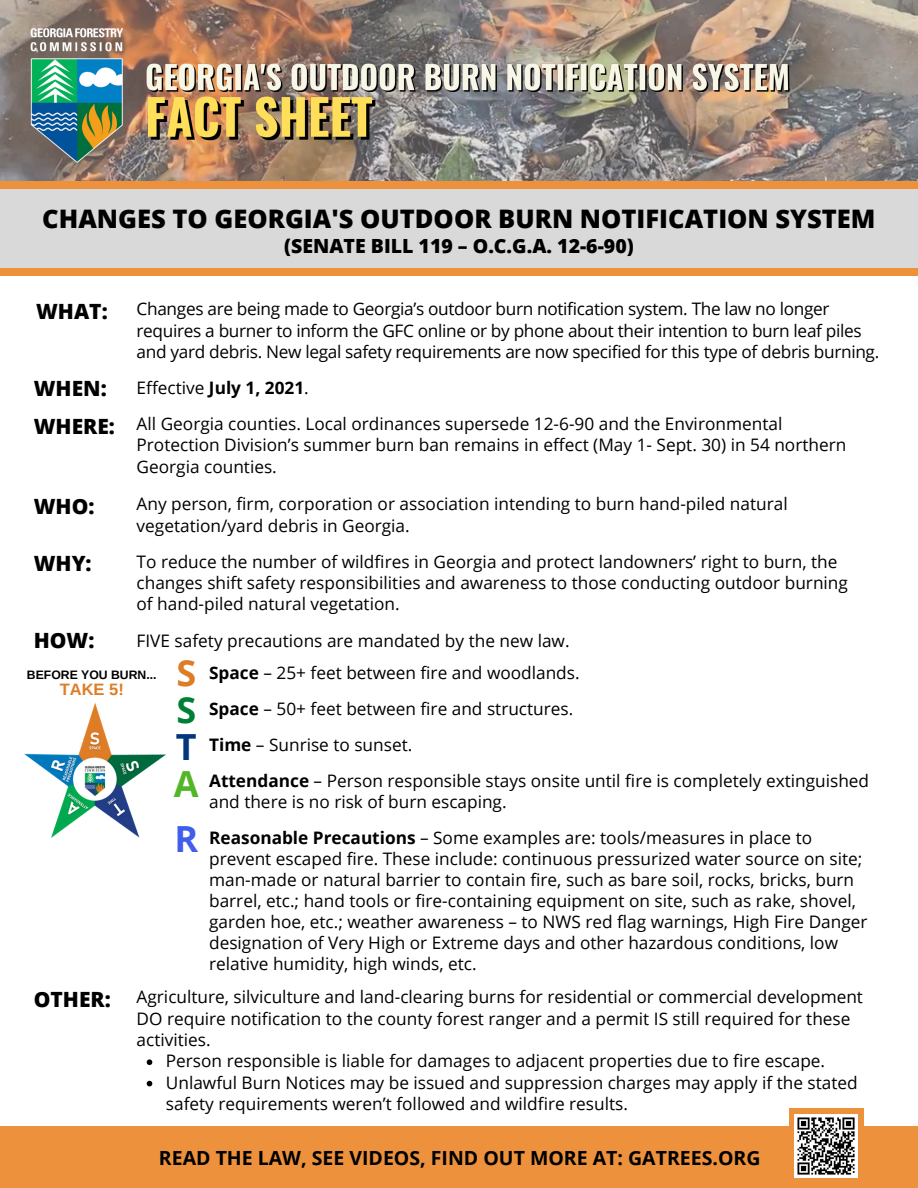
<style>
.page{position:relative;width:918px;height:1188px;background:#d9d9d9}
.page>*{position:absolute;margin:0;border:0;box-sizing:border-box;transform-origin:0 0}
.t1{font:700 36px "Open Sans";color:#de7d26}
.t2{font:700 36px "Open Sans";color:#008037}
.t3{font:700 36px "Open Sans";color:#02377d}
.t4{font:700 36px "Open Sans";color:#53b628}
.t5{font:700 36px "Open Sans";color:#405eeb}
.t6{font:800 25.5px "Open Sans";color:#000}
.t7{font:800 21px "Open Sans";color:#000}
.t8{font:700 19.5px "Open Sans";color:#000}
.t9{font:800 19.5px "Open Sans";color:#000}
.t10{font:17.25px/21.3px "Open Sans";color:#000}
.t11{font:17.25px/21.3px "Open Sans";letter-spacing:-.02em;color:#000}
.t12{font:700 16.5px "Arimo";color:#de7d26}
.t13{font:700 12.3px "Arimo";color:#000}
.s1{font-weight:700}
</style>
<div class="page">
<div style="left:0;top:272px;width:918px;height:916px;background:#fff"></div>
<img style="left:0;top:0;width:918px;height:181px">
<div style="left:0;top:181px;width:918px;height:8px;background:#ed913c"></div>
<div style="left:0;top:1126px;width:918px;height:62px;background:#ed913c"></div>
<div style="left:789px;top:1109px;width:74px;height:74px;background:#ed913c"></div>
<img style="left:795px;top:1114px;width:63px;height:63px">
<img style="left:0;top:16px;width:153px;height:153px">
<div style="left:0;top:268px;width:918px;height:8px;background:#ed913c"></div>
<img style="left:24px;top:703px;width:142px;height:135px">
<img style="left:145px;top:101px;width:230px;height:52px">
<img style="left:145px;top:53px;width:646px;height:48px">
<svg style="left:147px;top:1059px;width:5px;height:6px"></svg>
<svg style="left:147px;top:1081px;width:5px;height:5px"></svg>
<p class="t6" style="left:42px;top:201px;width:835px">CHANGES TO GEORGIA'S OUTDOOR BURN NOTIFICATION SYSTEM</p>
<p class="t9" style="left:284px;top:232px;width:351px">(SENATE BILL 119 – O.C.G.A. 12-6-90)</p>
<p class="t11" style="left:137px;top:298px;width:744px">Changes are being made to Georgia’s outdoor burn notification system. The law no longer requires a burner to inform the GFC online or by phone about their intention to burn leaf piles and yard debris. New legal safety requirements are now specified for this type of debris burning.</p>
<p class="t10" style="left:137px;top:377px;width:174px">Effective <span class="s1">July 1, 2021</span>.</p>
<p class="t10" style="left:137px;top:413px;width:711px">All Georgia counties. Local ordinances supersede 12-6-90 and the Environmental<br>Protection Division’s summer burn ban remains in effect (May 1- Sept. 30) in 54 northern<br>Georgia counties.</p>
<p class="t10" style="left:137px;top:493px;width:653px">Any person, firm, corporation or association intending to burn hand-piled natural vegetation/yard debris in Georgia.</p>
<p class="t10" style="left:137px;top:550px;width:713px">To reduce the number of wildfires in Georgia and protect landowners’ right to burn, the changes shift safety responsibilities and awareness to those conducting outdoor burning of hand-piled natural vegetation.</p>
<p class="t10" style="left:137px;top:629px;width:435px">FIVE safety precautions are mandated by the new law.</p>
<p class="t1" style="left:176px;top:647px;width:21px">S</p>
<p class="t2" style="left:176px;top:684px;width:21px">S</p>
<p class="t3" style="left:176px;top:722px;width:22px">T</p>
<p class="t4" style="left:174px;top:759px;width:26px">A</p>
<p class="t5" style="left:174px;top:814px;width:25px">R</p>
<p class="t7" style="left:36px;top:297px;width:73px">WHAT:</p>
<p class="t7" style="left:34px;top:373px;width:74px">WHEN:</p>
<p class="t7" style="left:34px;top:411px;width:83px">WHERE:</p>
<p class="t7" style="left:34px;top:492px;width:62px">WHO:</p>
<p class="t7" style="left:34px;top:549px;width:59px">WHY:</p>
<p class="t7" style="left:34px;top:626px;width:62px">HOW:</p>
<p class="t10" style="left:209px;top:662px;width:372px"><span class="s1">Space</span> – 25+ feet between fire and woodlands.</p>
<p class="t10" style="left:209px;top:698px;width:366px"><span class="s1">Space</span> – 50+ feet between fire and structures.</p>
<p class="t10" style="left:209px;top:734px;width:205px"><span class="s1">Time</span> – Sunrise to sunset.</p>
<p class="t10" style="left:209px;top:770px;width:662px"><span class="s1">Attendance</span> – Person responsible stays onsite until fire is completely extinguished and there is no risk of burn escaping.</p>
<p class="t10" style="left:209px;top:827px;width:660px"><span class="s1">Reasonable Precautions</span> – Some examples are: tools/measures in place to prevent escaped fire. These include: continuous pressurized water source on site; man-made or natural barrier to contain fire, such as bare soil, rocks, bricks, burn barrel, etc.; hand tools or fire-containing equipment on site, such as rake, shovel, garden hoe, etc.; weather awareness – to NWS red flag warnings, High Fire Danger designation of Very High or Extreme days and other hazardous conditions, low relative humidity, high winds, etc.</p>
<p class="t13" style="left:27px;top:668px;width:131px">BEFORE YOU BURN...</p>
<p class="t12" style="left:60px;top:680px;width:66px">TAKE 5!</p>
<p class="t7" style="left:34px;top:984px;width:78px">OTHER:</p>
<p class="t10" style="left:137px;top:986px;width:728px">Agriculture, silviculture and land-clearing burns for residential or commercial development<br>DO require notification to the county forest ranger and a permit IS still required for these activities.</p>
<p class="t10" style="left:166px;top:1050px;width:661px">Person responsible is liable for damages to adjacent properties due to fire escape.</p>
<p class="t10" style="left:166px;top:1071px;width:693px">Unlawful Burn Notices may be issued and suppression charges may apply if the stated safety requirements weren’t followed and wildfire results.</p>
<p class="t8" style="left:159px;top:1145px;width:603px">READ THE LAW, SEE VIDEOS, FIND OUT MORE AT: GATREES.ORG</p>
</div>
